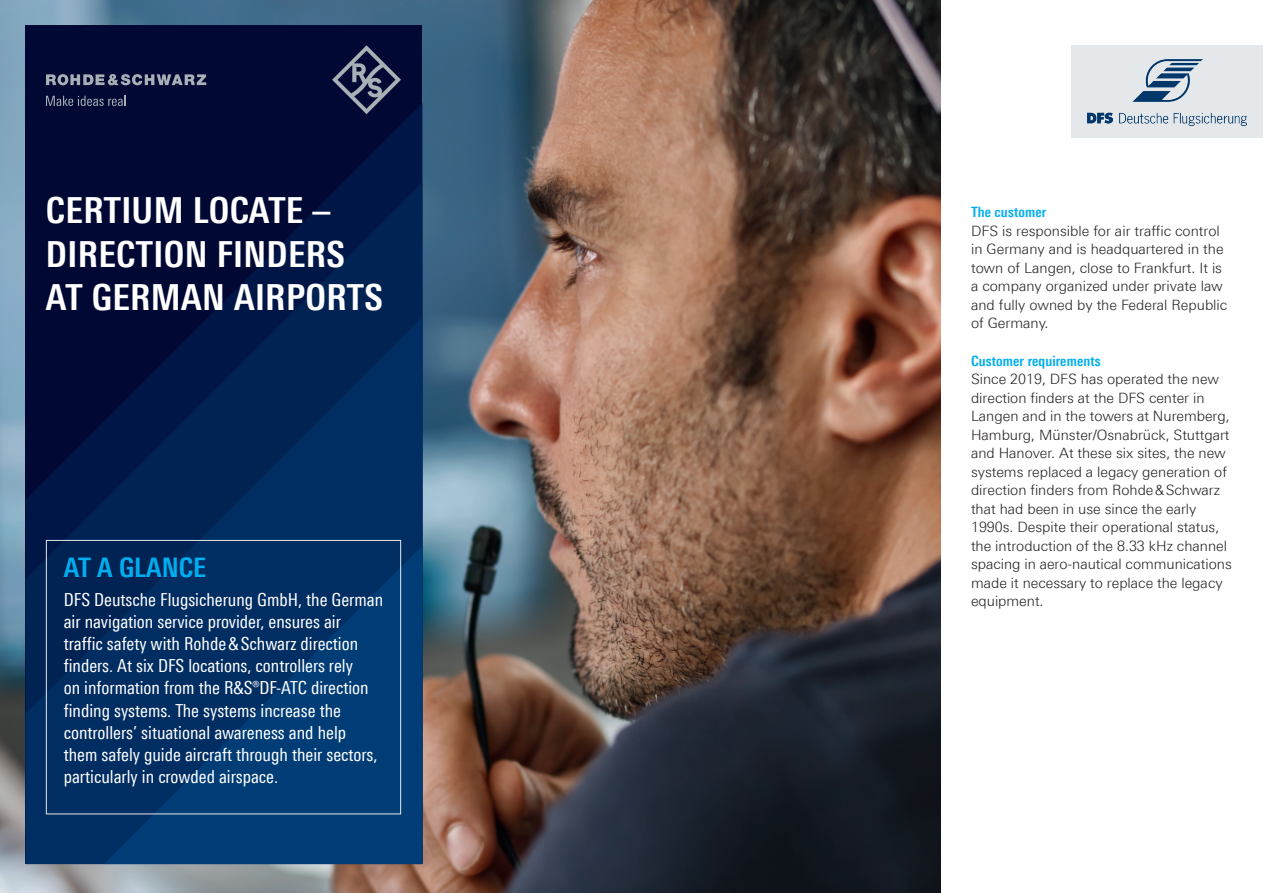
<style>
.page{position:relative;width:1263px;height:893px;background:#fff}
.page>*{position:absolute;margin:0;border:0;box-sizing:border-box;transform-origin:0 0}
.t1{font:700 condensed 36px/43.2px "Linotype Universfor RS";letter-spacing:.01em;color:#fff}
.t2{font:700 condensed 27px "Linotype Universfor RS";color:#00aeef}
.t3{font:condensed 18px/22px "Linotype Universfor RS";color:#fff}
.t4{font:300 14.25px/18.5px "Linotype Universfor RS";color:#231f20}
.t5{font:700 condensed 14.25px "Linotype Universfor RS";letter-spacing:.01em;color:#00aeef}
</style>
<div class="page">
<div style="left:1071px;top:45px;width:192px;height:93px;background:#e4e8eb"></div>
<img style="left:1087px;top:59px;width:160px;height:67px">
<img style="left:0;top:0;width:940px;height:893px">
<div style="left:26px;top:26px;width:396px;height:838px;background:#000833"></div>
<svg style="left:344px;top:104px;width:78px;height:78px;fill:#001646"></svg>
<svg style="left:209px;top:182px;width:213px;height:135px"></svg>
<svg style="left:26px;top:317px;width:396px;height:547px"></svg>
<svg style="left:104px;top:545px;width:318px;height:319px;background:#00346b"></svg>
<svg style="left:46px;top:96px;width:80px;height:10px"></svg>
<svg style="left:46px;top:74px;width:160px;height:11px"></svg>
<svg style="left:332px;top:45px;width:69px;height:69px"></svg>
<div style="left:46px;top:540px;width:355px;height:274px;border:1px solid #e4e8eb"></div>
<h1 class="t1" style="left:46px;top:189px;width:338px">CERTIUM LOCATE –<br>DIRECTION FINDERS<br>AT GERMAN AIRPORTS</h1>
<p class="t5" style="left:971px;top:204px;width:77px">The customer</p>
<p class="t4" style="left:971px;top:221px;width:258px">DFS is responsible for air traffic control in Germany and is headquartered in the town of Langen, close to Frankfurt. It is a company organized under private law and fully owned by the Federal Republic of Germany.</p>
<p class="t5" style="left:971px;top:352px;width:131px">Customer requirements</p>
<p class="t4" style="left:971px;top:370px;width:262px">Since 2019, DFS has operated the new direction finders at the DFS center in Langen and in the towers at Nuremberg, Hamburg, Münster/Osnabrück, Stuttgart and Hanover. At these six sites, the new systems replaced a legacy generation of direction finders from Rohde&amp;Schwarz that had been in use since the early 1990s. Despite their operational status, the introduction of the 8.33 kHz channel spacing in aero-nautical communications made it necessary to replace the legacy equipment.</p>
<h2 class="t2" style="left:64px;top:552px;width:144px">AT A GLANCE</h2>
<p class="t3" style="left:64px;top:589px;width:321px">DFS Deutsche Flugsicherung GmbH, the German air navigation service provider, ensures air traffic safety with Rohde&amp;Schwarz direction finders. At six DFS locations, controllers rely<br>on information from the R&amp;S®DF-ATC direction finding systems. The systems increase the controllers’ situational awareness and help them safely guide aircraft through their sectors, particularly in crowded airspace.</p>
</div>
